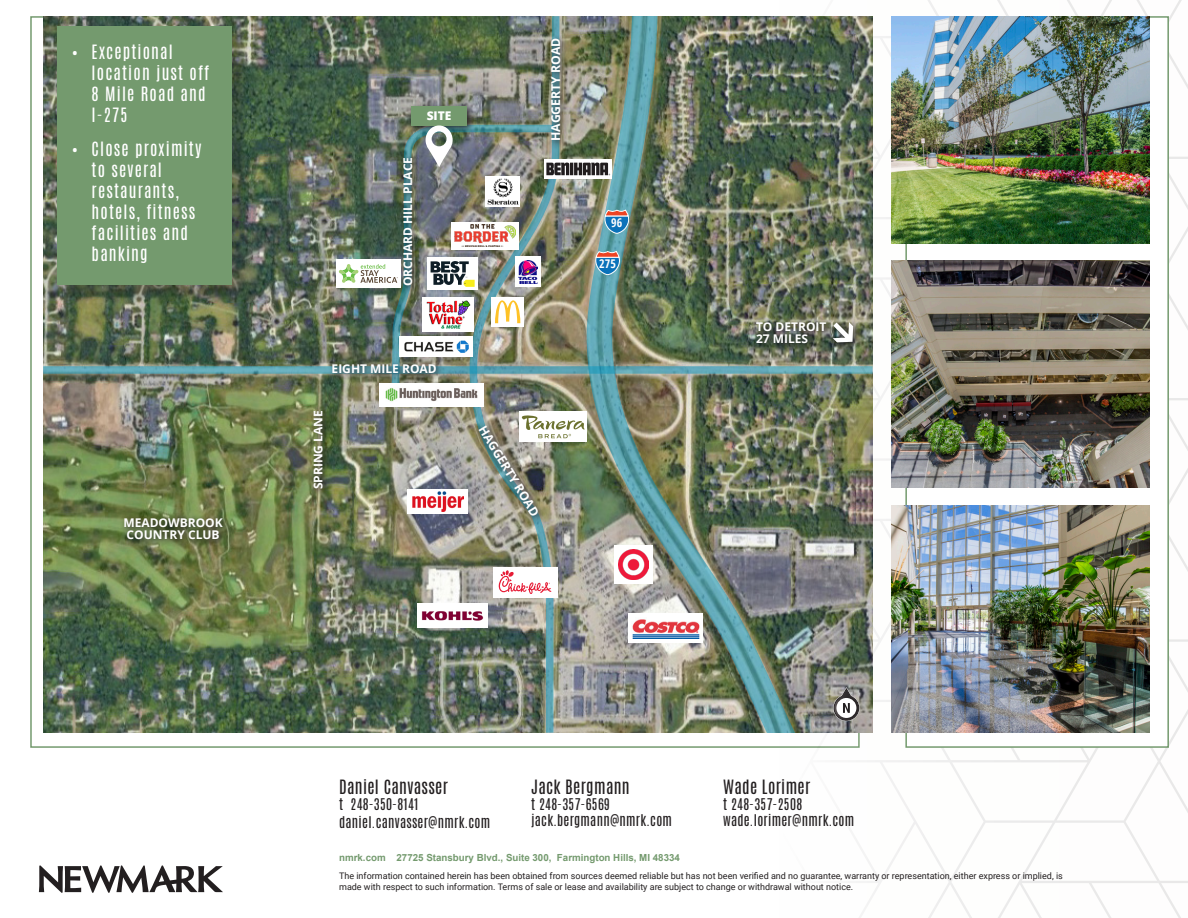
<style>
.page{position:relative;width:1188px;height:918px;background:#fff}
.page>*{position:absolute;margin:0;border:0;box-sizing:border-box;transform-origin:0 0}
.t1{font:16.5px/21px "Antonio";letter-spacing:.07em;color:#fff}
.t2{font:16.5px "Antonio";letter-spacing:.02em;color:#231f20}
.t3{font:13.5px "Antonio";letter-spacing:.02em;color:#231f20}
.t4{font:700 12.3px "Open Sans";color:#fff}
.t5{font:700 12px "Open Sans";color:#fff}
.t6{font:700 12px "Open Sans Condensed";color:#fff}
.t7{font:800 12px "Open Sans";color:#fff}
.t8{font:700 9.75px "Arial";color:#749a6e}
.t9{font:9px/10.8px "Roboto";color:#231f20}
</style>
<div class="page">
<img style="left:43px;top:16px;width:542px;height:717px">
<img style="left:468px;top:16px;width:93px;height:717px">
<svg style="left:43px;top:366px;width:542px;height:8px;background:#62a6b2"></svg>
<img style="left:585px;top:16px;width:98px;height:717px">
<img style="left:390px;top:123px;width:165px;height:273px">
<img style="left:683px;top:0;width:505px;height:918px">
<svg style="left:328px;top:360px;width:116px;height:22px;background:#5e736a"></svg>
<svg style="left:407px;top:102px;width:68px;height:32px"></svg>
<div style="left:411px;top:106px;width:56px;height:19px;background:#749a6e"></div>
<svg style="left:120px;top:513px;width:110px;height:34px;background:#5b683f"></svg>
<svg style="left:752px;top:318px;width:82px;height:34px;background:#596050"></svg>
<svg style="left:829px;top:319px;width:33px;height:32px"></svg>
<svg style="left:833px;top:322px;width:20px;height:20px"></svg>
<svg style="left:547px;top:34px;width:22px;height:115px;background:#718177"></svg>
<img style="left:475px;top:421px;width:71px;height:103px">
<svg style="left:399px;top:153px;width:22px;height:141px;background:#506861"></svg>
<svg style="left:310px;top:407px;width:21px;height:90px;background:#5c6842"></svg>
<div style="left:905px;top:16px;width:264px;height:732px;background:#fff;border:2px solid #749a6e"></div>
<svg style="left:39px;top:865px;width:184px;height:28px"></svg>
<svg style="left:833px;top:687px;width:27px;height:34px"></svg>
<div style="left:61px;top:29px;width:189px;height:274px;background:#231f20;opacity:.3"></div>
<div style="left:58px;top:27px;width:174px;height:258px;background:#749a6e"></div>
<svg style="left:596px;top:251px;width:24px;height:24px"></svg>
<svg style="left:605px;top:210px;width:24px;height:24px"></svg>
<img style="left:891px;top:16px;width:258px;height:227px">
<img style="left:891px;top:261px;width:258px;height:227px">
<img style="left:891px;top:506px;width:258px;height:227px">
<svg style="left:426px;top:125px;width:27px;height:42px"></svg>
<div style="left:614px;top:545px;width:39px;height:39px;background:#fff"></div>
<img style="left:618px;top:549px;width:31px;height:31px">
<div style="left:629px;top:613px;width:74px;height:29px;background:#fff"></div>
<img style="left:632px;top:619px;width:68px;height:19px">
<div style="left:519px;top:412px;width:68px;height:30px;background:#fff"></div>
<svg style="left:522px;top:415px;width:63px;height:23px"></svg>
<div style="left:493px;top:567px;width:64px;height:30px;background:#fff"></div>
<svg style="left:499px;top:570px;width:52px;height:24px"></svg>
<div style="left:417px;top:603px;width:71px;height:25px;background:#fff"></div>
<img style="left:421px;top:611px;width:63px;height:10px">
<div style="left:408px;top:489px;width:60px;height:25px;background:#fff"></div>
<img style="left:412px;top:492px;width:51px;height:20px">
<div style="left:336px;top:260px;width:65px;height:28px;background:#fff"></div>
<svg style="left:339px;top:264px;width:59px;height:19px"></svg>
<img style="left:423px;top:297px;width:50px;height:34px">
<div style="left:491px;top:297px;width:33px;height:30px;background:#fff"></div>
<svg style="left:495px;top:300px;width:25px;height:23px"></svg>
<div style="left:515px;top:257px;width:26px;height:30px;background:#fff"></div>
<img style="left:519px;top:260px;width:19px;height:23px">
<svg style="left:544px;top:159px;width:68px;height:20px"></svg>
<svg style="left:546px;top:163px;width:64px;height:12px"></svg>
<div style="left:451px;top:222px;width:68px;height:27px;background:#fff"></div>
<img style="left:455px;top:224px;width:61px;height:23px">
<div style="left:400px;top:336px;width:73px;height:21px;background:#fff"></div>
<img style="left:404px;top:340px;width:65px;height:13px">
<div style="left:427px;top:258px;width:51px;height:32px;background:#fff"></div>
<svg style="left:431px;top:261px;width:44px;height:26px"></svg>
<svg style="left:485px;top:176px;width:35px;height:31px"></svg>
<img style="left:487px;top:178px;width:31px;height:26px">
<img style="left:379px;top:383px;width:105px;height:23px">
<p class="t1" style="left:92px;top:42px;width:119px;text-indent:-20px">• Exceptional location just off<br>8 Mile Road and<br>I-275</p>
<p class="t1" style="left:92px;top:139px;width:111px;text-indent:-20px">• Close proximity to several restaurants, hotels, fitness facilities and banking</p>
<p class="t5" style="left:123px;top:514px;width:101px">MEADOWBROOK</p>
<p class="t5" style="left:127px;top:526px;width:95px">COUNTRY CLUB</p>
<p class="t5" style="left:399px;top:286px;width:131px;rotate:-90deg">ORCHARD HILL PLACE</p>
<p class="t7" style="left:427px;top:107px;width:26px">SITE</p>
<p class="t4" style="left:547px;top:141px;width:105px;rotate:-90deg">HAGGERTY ROAD</p>
<p class="t5" style="left:332px;top:360px;width:107px">EIGHT MILE ROAD</p>
<p class="t5" style="left:310px;top:489px;width:81px;rotate:-90deg">SPRING LANE</p>
<p class="t4" style="left:489px;top:422px;width:105px;rotate:58deg">HAGGERTY ROAD</p>
<p class="t6" style="left:611px;top:214px;width:13px">96</p>
<p class="t6" style="left:599px;top:255px;width:18px">275</p>
<p class="t5" style="left:756px;top:318px;width:72px">TO DETROIT</p>
<p class="t5" style="left:756px;top:330px;width:54px">27 MILES</p>
<p class="t2" style="left:339px;top:775px;width:110px">Daniel Canvasser</p>
<p class="t3" style="left:339px;top:794px;width:81px">t 248-350-8141</p>
<p class="t3" style="left:339px;top:812px;width:153px">daniel.canvasser@nmrk.com</p>
<p class="t2" style="left:531px;top:775px;width:100px">Jack Bergmann</p>
<p class="t3" style="left:531px;top:794px;width:80px">t 248-357-6569</p>
<p class="t3" style="left:531px;top:811px;width:142px">jack.bergmann@nmrk.com</p>
<p class="t8" style="left:339px;top:851px;width:342px">nmrk.com 27725 Stansbury Blvd., Suite 300, Farmington Hills, MI 48334</p>
<p class="t2" style="left:723px;top:775px;width:89px">Wade Lorimer</p>
<p class="t3" style="left:723px;top:794px;width:81px">t 248-357-2508</p>
<p class="t3" style="left:723px;top:811px;width:133px">wade.lorimer@nmrk.com</p>
<p class="t9" style="left:339px;top:870px;width:725px">The information contained herein has been obtained from sources deemed reliable but has not been verified and no guarantee, warranty or representation, either express or implied, is made with respect to such information. Terms of sale or lease and availability are subject to change or withdrawal without notice.</p>
</div>
